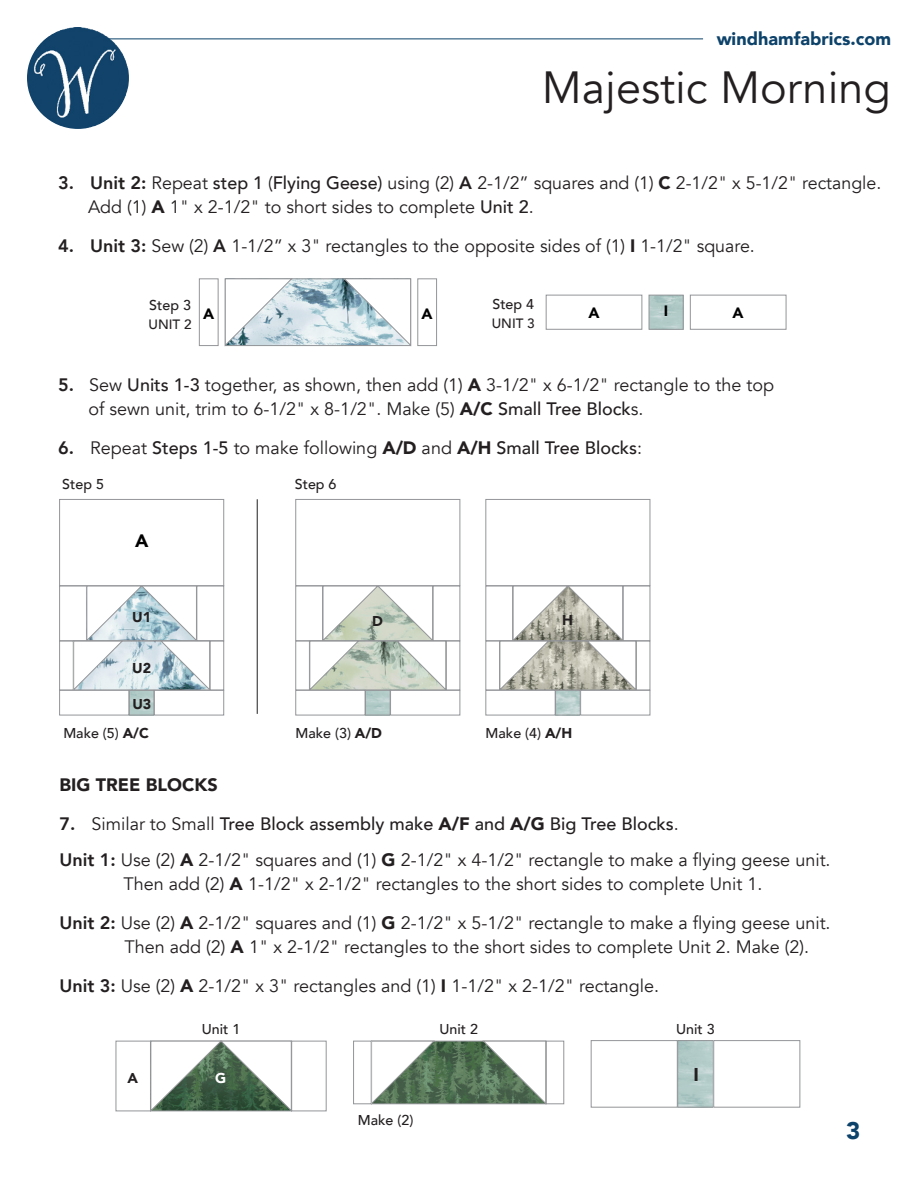
<style>
.page{position:relative;width:918px;height:1188px;background:#fff}
.page>*{position:absolute;margin:0;border:0;box-sizing:border-box;transform-origin:0 0}
.t1{font:45px "Avenir";color:#231f20}
.t2{font:900 24px "Avenir";color:#0d426a}
.t3{font:900 18.6px "Avenir";color:#231f20}
.t4{font:18px/24px "Avenir";color:#231f20}
.t5{font:900 18px "Avenir";color:#0d426a}
.t6{font:900 18px "Avenir";color:#231f20}
.t7{font:900 18px "Avenir";color:#000}
.t8{font:900 15px "Avenir";color:#000}
.t9{font:500 14.25px "Avenir";color:#231f20}
.t10{font:900 14.25px "Avenir";color:#231f20}
.t11{font:900 14.25px "Avenir";color:#fff}
.t12{font:500 13.5px "Avenir";color:#231f20}
.s1{font-weight:800}
.s2{font-weight:500}
.s3{font-weight:900}
</style>
<div class="page">
<img style="left:27px;top:27px;width:102px;height:102px;border-radius:51px">
<hr style="left:109px;top:39px;width:594px;height:1px;background:#0d426a">
<div style="left:418px;top:279px;width:19px;height:67px;border:1px solid #939598"></div>
<img style="left:292px;top:281px;width:52px;height:63px">
<svg style="left:344px;top:278px;width:67px;height:68px"></svg>
<svg style="left:225px;top:278px;width:67px;height:68px"></svg>
<div style="left:199px;top:279px;width:19px;height:67px;border:1px solid #939598"></div>
<div style="left:546px;top:295px;width:96px;height:34px;border:1px solid #939598"></div>
<img style="left:651px;top:297px;width:30px;height:30px">
<div style="left:649px;top:295px;width:34px;height:34px;border:1px solid #939598"></div>
<div style="left:690px;top:295px;width:96px;height:34px;border:1px solid #939598"></div>
<div style="left:116px;top:1041px;width:35px;height:70px;border:1px solid #939598"></div>
<div style="left:291px;top:1041px;width:35px;height:70px;border:1px solid #939598"></div>
<svg style="left:150px;top:1041px;width:142px;height:70px"></svg>
<img style="left:434px;top:1043px;width:49px;height:59px">
<div style="left:546px;top:1041px;width:18px;height:63px;border:1px solid #939598"></div>
<svg style="left:483px;top:1041px;width:63px;height:63px"></svg>
<svg style="left:371px;top:1041px;width:63px;height:63px"></svg>
<div style="left:353px;top:1041px;width:18px;height:63px;border:1px solid #939598"></div>
<div style="left:591px;top:1040px;width:87px;height:67px;border:1px solid #939598"></div>
<div style="left:678px;top:1040px;width:36px;height:67px;border:1px solid #939598"></div>
<div style="left:714px;top:1040px;width:86px;height:67px;border:1px solid #939598"></div>
<div style="left:486px;top:586px;width:27px;height:55px;border:1px solid #939598"></div>
<div style="left:623px;top:586px;width:27px;height:55px;border:1px solid #939598"></div>
<div style="left:636px;top:641px;width:14px;height:49px;border:1px solid #939598"></div>
<svg style="left:500px;top:586px;width:136px;height:104px"></svg>
<div style="left:486px;top:641px;width:14px;height:49px;border:1px solid #939598"></div>
<img style="left:557px;top:692px;width:21px;height:21px">
<div style="left:486px;top:690px;width:69px;height:25px;border:1px solid #939598"></div>
<div style="left:555px;top:690px;width:25px;height:25px;border:1px solid #939598"></div>
<div style="left:580px;top:690px;width:70px;height:25px;border:1px solid #939598"></div>
<div style="left:486px;top:499px;width:164px;height:87px;border:1px solid #939598"></div>
<div style="left:296px;top:586px;width:27px;height:55px;border:1px solid #939598"></div>
<div style="left:433px;top:586px;width:27px;height:55px;border:1px solid #939598"></div>
<div style="left:446px;top:641px;width:14px;height:49px;border:1px solid #939598"></div>
<svg style="left:309px;top:586px;width:137px;height:104px"></svg>
<div style="left:296px;top:641px;width:14px;height:49px;border:1px solid #939598"></div>
<div style="left:296px;top:690px;width:69px;height:25px;border:1px solid #939598"></div>
<div style="left:365px;top:690px;width:25px;height:25px;border:1px solid #939598"></div>
<div style="left:390px;top:690px;width:70px;height:25px;border:1px solid #939598"></div>
<div style="left:296px;top:499px;width:164px;height:87px;border:1px solid #939598"></div>
<hr style="left:257px;top:499px;width:1px;height:215px;background:#231f20">
<div style="left:59px;top:586px;width:28px;height:55px;border:1px solid #939598"></div>
<div style="left:197px;top:586px;width:27px;height:55px;border:1px solid #939598"></div>
<div style="left:210px;top:641px;width:14px;height:49px;border:1px solid #939598"></div>
<svg style="left:73px;top:586px;width:137px;height:104px"></svg>
<div style="left:59px;top:641px;width:14px;height:49px;border:1px solid #939598"></div>
<div style="left:59px;top:690px;width:70px;height:25px;border:1px solid #939598"></div>
<div style="left:129px;top:690px;width:25px;height:25px;border:1px solid #939598"></div>
<div style="left:154px;top:690px;width:70px;height:25px;border:1px solid #939598"></div>
<div style="left:59px;top:499px;width:165px;height:87px;border:1px solid #939598"></div>
<p class="t5" style="left:717px;top:23px;width:176px">windhamfabrics.com</p>
<h1 class="t1" style="left:542px;top:61px;width:351px">Majestic Morning</h1>
<p class="t4" style="left:88px;top:171px;width:795px;text-indent:-30px"><span class="s1">3. Unit 2:</span> Repeat <span class="s2">step 1</span> (<span class="s2">Flying Geese)</span> using (2) <span class="s1">A</span> 2-1/2” squares and (1) <span class="s3">C</span> 2-1/2" x 5-1/2" rectangle.<br>Add (1) <span class="s3">A</span> 1" x 2-1/2" to short sides to complete <span class="s2">Unit 2</span>.</p>
<p class="t4" style="left:58px;top:234px;width:698px"><span class="s1">4. Unit 3:</span> Sew (2) <span class="s1">A</span> 1-1/2” x 3" rectangles to the opposite sides of (1) <span class="s3">I</span> 1-1/2" square.</p>
<p class="t9" style="left:149px;top:292px;width:43px">Step 3</p>
<p class="t12" style="left:149px;top:313px;width:45px">UNIT 2</p>
<p class="t8" style="left:203px;top:301px;width:13px">A</p>
<p class="t8" style="left:422px;top:301px;width:13px">A</p>
<p class="t9" style="left:492px;top:291px;width:43px">Step 4</p>
<p class="t12" style="left:492px;top:312px;width:45px">UNIT 3</p>
<p class="t8" style="left:588px;top:300px;width:13px">A</p>
<p class="t8" style="left:664px;top:298px;width:6px">I</p>
<p class="t8" style="left:733px;top:300px;width:13px">A</p>
<p class="t4" style="left:88px;top:373px;width:687px;text-indent:-30px"><span class="s1">5.</span> Sew <span class="s2">Units 1-3</span> together, as shown, then add (1) <span class="s3">A</span> 3-1/2" x 6-1/2" rectangle to the top of sewn unit, trim to 6-1/2" x 8-1/2". Make (5) <span class="s3">A/C</span> <span class="s2">Small Tree Block</span>s.</p>
<p class="t4" style="left:58px;top:436px;width:585px"><span class="s1">6.</span> Repeat <span class="s2">Steps 1-5</span> to make following <span class="s3">A/D</span> and <span class="s3">A/H</span> <span class="s2">Small Tree Blocks</span>:</p>
<p class="t9" style="left:62px;top:472px;width:43px">Step 5</p>
<p class="t9" style="left:295px;top:472px;width:43px">Step 6</p>
<p class="t7" style="left:135px;top:526px;width:15px">A</p>
<p class="t10" style="left:132px;top:605px;width:20px">U1</p>
<p class="t10" style="left:132px;top:656px;width:20px">U2</p>
<p class="t10" style="left:132px;top:692px;width:20px">U3</p>
<p class="t9" style="left:63px;top:721px;width:87px">Make (5) <span class="s3">A/C</span></p>
<p class="t10" style="left:372px;top:608px;width:12px">D</p>
<p class="t10" style="left:562px;top:608px;width:12px">H</p>
<p class="t9" style="left:296px;top:721px;width:88px">Make (3) <span class="s3">A/D</span></p>
<p class="t9" style="left:486px;top:721px;width:88px">Make (4) <span class="s3">A/H</span></p>
<p class="t6" style="left:59px;top:770px;width:160px">BIG TREE BLOCKS</p>
<p class="t4" style="left:59px;top:807px;width:773px;line-height:36px"><span class="s1">7.</span> Similar to Small <span class="s2">Tree Block assembly make</span> <span class="s3">A/F</span> <span class="s2">and</span> <span class="s3">A/G</span> <span class="s2">Big Tree Blocks</span>.<br><span class="s1">Unit 1:</span> Use (2) <span class="s3">A</span> 2-1/2" squares and (1) <span class="s3">G</span> 2-1/2" x 4-1/2" rectangle to make a flying geese unit.</p>
<p class="t4" style="left:123px;top:873px;width:641px">Then add (2) <span class="s3">A</span> 1-1/2" x 2-1/2" rectangles to the short sides to complete Unit 1.</p>
<p class="t4" style="left:124px;top:912px;width:708px;text-indent:-65px"><span class="s1">Unit 2:</span> Use (2) <span class="s3">A</span> 2-1/2" squares and (1) <span class="s3">G</span> 2-1/2" x 5-1/2" rectangle to make a flying geese unit.<br>Then add (2) <span class="s3">A</span> 1" x 2-1/2" rectangles to the short sides to complete Unit 2. Make (2).</p>
<p class="t4" style="left:59px;top:975px;width:601px"><span class="s1">Unit 3:</span> Use (2) <span class="s3">A</span> 2-1/2" x 3" rectangles and (1) <span class="s3">I</span> 1-1/2" x 2-1/2" rectangle.</p>
<p class="t9" style="left:202px;top:1017px;width:40px">Unit 1</p>
<p class="t9" style="left:439px;top:1017px;width:40px">Unit 2</p>
<p class="t9" style="left:676px;top:1016px;width:40px">Unit 3</p>
<p class="t3" style="left:693px;top:1058px;width:7px">I</p>
<p class="t10" style="left:127px;top:1066px;width:12px">A</p>
<p class="t11" style="left:215px;top:1066px;width:13px">G</p>
<p class="t9" style="left:358px;top:1108px;width:57px">Make (2)</p>
<h2 class="t2" style="left:846px;top:1110px;width:16px">3</h2>
</div>
